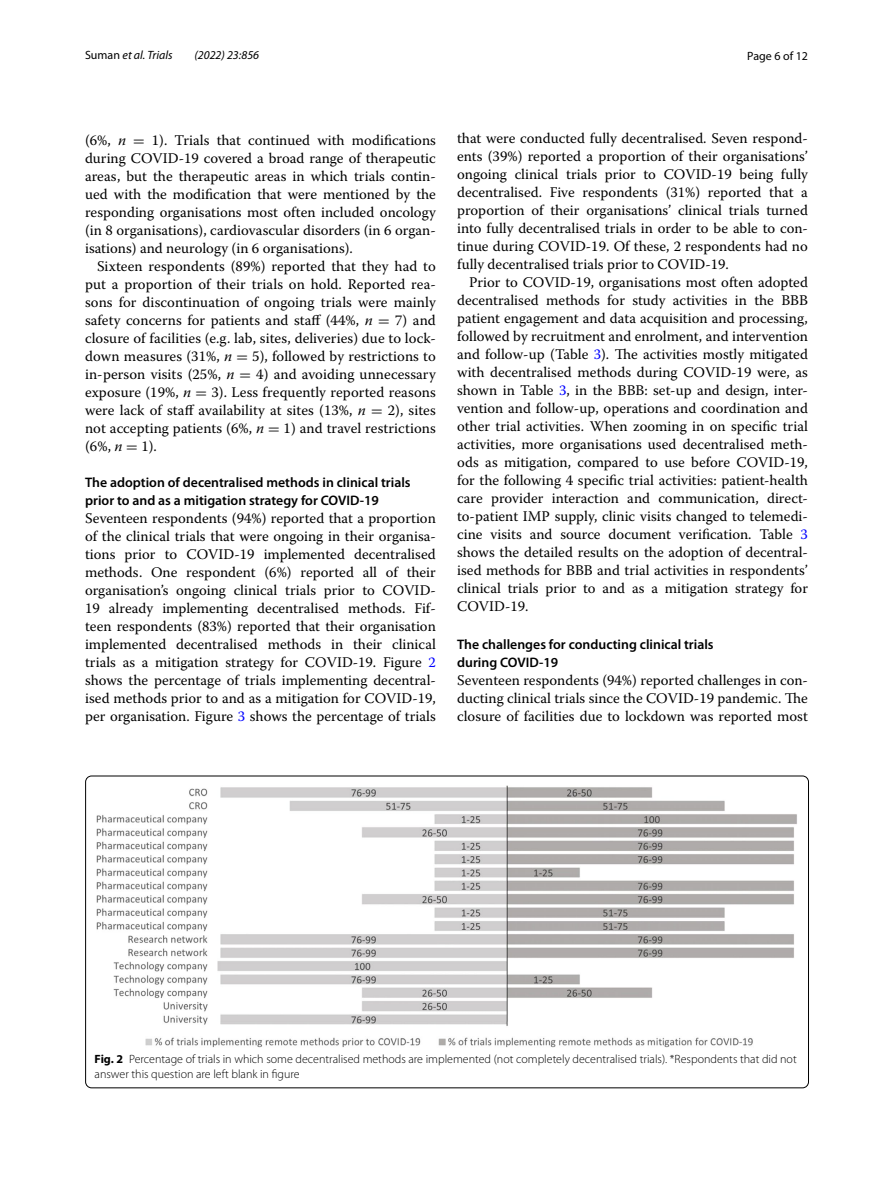
<style>
.page{position:relative;width:893px;height:1187px;background:#fff}
.page>*{position:absolute;margin:0;border:0;box-sizing:border-box;transform-origin:0 0}
.t1{font:14.7px/18px "Warnock Pro";color:#000;text-align:justify}
.t2{font:600 13.8px/18px "Myriad Pro";color:#000}
.t3{font:300 12px/15px "Myriad Pro";color:#000}
.t4{font:italic 12px "Myriad Pro";color:#000}
.t5{font:12px "Myriad Pro";color:#000}
.s1{font-style:normal}
.s2{font-style:italic}
.s3{font-family:"MTSY"}
.s4{color:#00f}
.s5{font-weight:700}
</style>
<div class="page">
<img style="left:97px;top:785px;width:700px;height:262px">
<p class="t4" style="left:85px;top:48px;width:89px"><span class="s1">Suman</span> et al. Trials</p>
<p class="t4" style="left:194px;top:48px;width:66px">(2022) 23:856</p>
<p class="t5" style="left:747px;top:48px;width:62px">Page 6 of 12</p>
<p class="t1" style="left:85px;top:131px;width:352px">(6%, <span class="s2">n</span> <span class="s3">=</span> 1). Trials that continued with modifications during COVID-19 covered a broad range of therapeutic areas, but the therapeutic areas in which trials contin&shy;ued with the modification that were mentioned by the responding organisations most often included oncology (in 8 organisations), cardiovascular disorders (in 6 organ&shy;isations) and neurology (in 6 organisations).</p>
<p class="t1" style="left:85px;top:256px;width:352px;text-indent:12px">Sixteen respondents (89%) reported that they had to put a proportion of their trials on hold. Reported rea&shy;sons for discontinuation of ongoing trials were mainly safety concerns for patients and staff (44%, <span class="s2">n</span> <span class="s3">=</span> 7) and closure of facilities (e.g. lab, sites, deliveries) due to lock&shy;down measures (31%, <span class="s2">n</span> <span class="s3">=</span> 5), followed by restrictions to in-person visits (25%, <span class="s2">n</span> <span class="s3">=</span> 4) and avoiding unnecessary exposure (19%, <span class="s2">n</span> <span class="s3">=</span> 3). Less frequently reported reasons were lack of staff availability at sites (13%, <span class="s2">n</span> <span class="s3">=</span> 2), sites not accepting patients (6%, <span class="s2">n</span> <span class="s3">=</span> 1) and travel restrictions (6%, <span class="s2">n</span> <span class="s3">=</span> 1).</p>
<p class="t2" style="left:85px;top:473px;width:327px">The adoption of decentralised methods in clinical trials prior to and as a mitigation strategy for COVID‑19</p>
<p class="t1" style="left:85px;top:509px;width:352px">Seventeen respondents (94%) reported that a proportion of the clinical trials that were ongoing in their organisa&shy;tions prior to COVID-19 implemented decentralised methods. One respondent (6%) reported all of their organisation’s ongoing clinical trials prior to COVID-19 already implementing decentralised methods. Fif&shy;teen respondents (83%) reported that their organisation implemented decentralised methods in their clinical trials as a mitigation strategy for COVID-19. Figure <span class="s4">2 </span>shows the percentage of trials implementing decentral&shy;ised methods prior to and as a mitigation for COVID-19, per organisation. Figure <span class="s4">3</span> shows the percentage of trials</p>
<p class="t1" style="left:457px;top:128px;width:352px">that were conducted fully decentralised. Seven respond&shy;ents (39%) reported a proportion of their organisations’ ongoing clinical trials prior to COVID-19 being fully decentralised. Five respondents (31%) reported that a proportion of their organisations’ clinical trials turned into fully decentralised trials in order to be able to con&shy;tinue during COVID-19. Of these, 2 respondents had no fully decentralised trials prior to COVID-19.</p>
<p class="t1" style="left:457px;top:272px;width:352px;text-indent:12px">Prior to COVID-19, organisations most often adopted decentralised methods for study activities in the BBB patient engagement and data acquisition and processing, followed by recruitment and enrolment, and intervention and follow-up (Table <span class="s4">3</span>). The activities mostly mitigated with decentralised methods during COVID-19 were, as shown in Table <span class="s4">3</span>, in the BBB: set-up and design, inter&shy;vention and follow-up, operations and coordination and other trial activities. When zooming in on specific trial activities, more organisations used decentralised meth&shy;ods as mitigation, compared to use before COVID-19, for the following 4 specific trial activities: patient-health care provider interaction and communication, direct&shy;to-patient IMP supply, clinic visits changed to telemedi&shy;cine visits and source document verification. Table <span class="s4">3 </span>shows the detailed results on the adoption of decentral&shy;ised methods for BBB and trial activities in respondents’ clinical trials prior to and as a mitigation strategy for COVID-19.</p>
<p class="t2" style="left:457px;top:635px;width:258px">The challenges for conducting clinical trials during COVID‑19</p>
<p class="t1" style="left:457px;top:671px;width:352px">Seventeen respondents (94%) reported challenges in con&shy;ducting clinical trials since the COVID-19 pandemic. The closure of facilities due to lockdown was reported most</p>
<p class="t3" style="left:95px;top:1051px;width:704px"><span class="s5">Fig. 2</span> Percentage of trials in which some decentralised methods are implemented (not completely decentralised trials). *Respondents that did not answer this question are left blank in figure</p>
</div>
